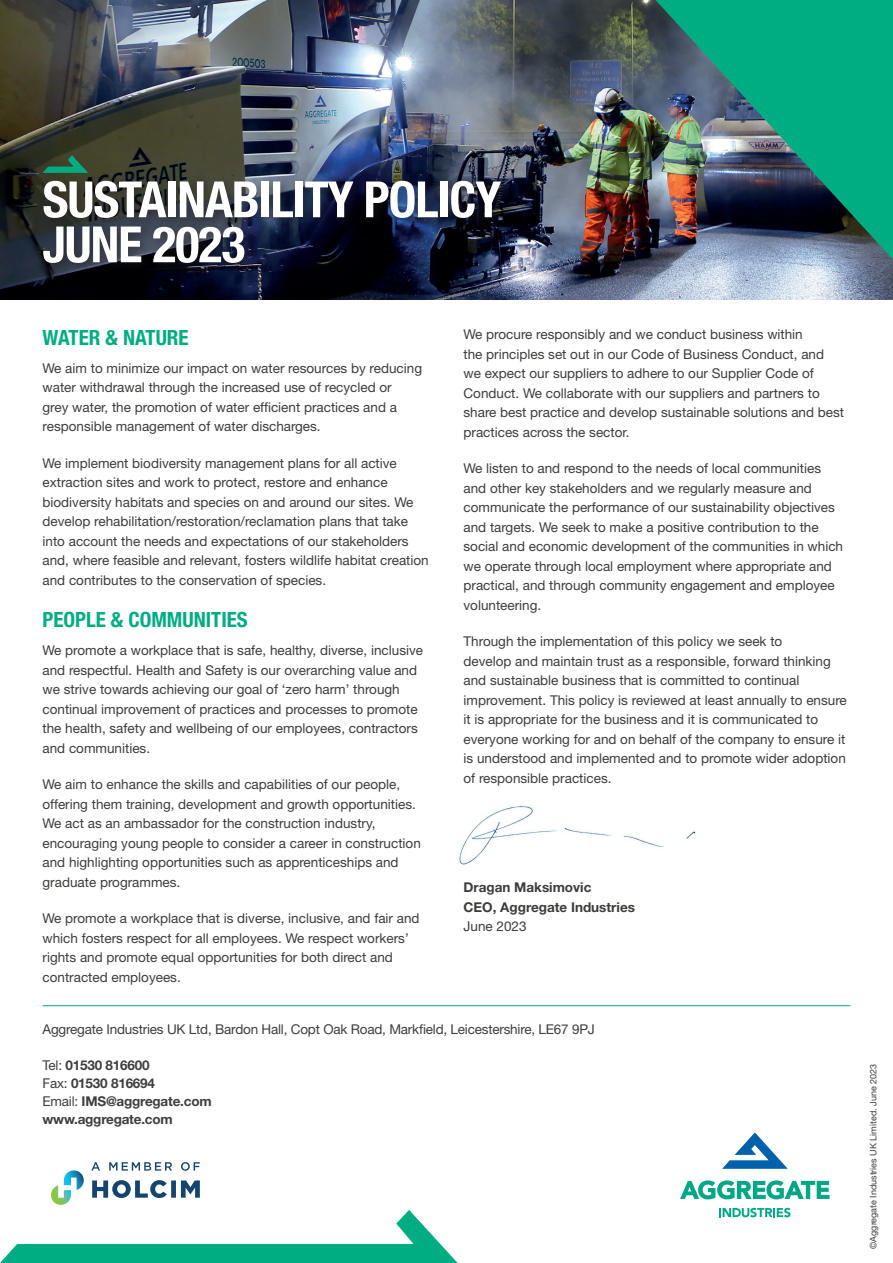
<style>
.page{position:relative;width:893px;height:1263px;background:#fff}
.page>*{position:absolute;margin:0;border:0;box-sizing:border-box;transform-origin:0 0}
.t1{font:700 condensed 49.95px/45px "Helvetica Neue LT Std";letter-spacing:-.02em;color:#fff}
.t2{font:700 condensed 21px "Helvetica Neue LT Std";color:#00ad83}
.t3{font:13.5px/19.5px "Helvetica Neue LT Std";color:#3c3c3b}
.t4{font:13.5px "Helvetica Neue LT Std";letter-spacing:-.015em;color:#3e3e3f}
.t5{font:700 13.5px/18px "Helvetica Neue LT Std";letter-spacing:-.015em;color:#3e3e3f}
.t6{font:700 13.5px/19.5px "Helvetica Neue LT Std";color:#3c3c3b}
.t7{font:9px "Helvetica Neue LT Std";color:#3c3c3b}
.s1{font-weight:400}
</style>
<div class="page">
<img style="left:0;top:0;width:893px;height:300px">
<div style="left:38px;top:176px;width:474px;height:98px;background:#231f20;opacity:.5"></div>
<svg style="left:43px;top:155px;width:45px;height:18px"></svg>
<img style="left:655px;top:0;width:238px;height:260px">
<img style="left:458px;top:806px;width:238px;height:59px">
<svg style="left:722px;top:1132px;width:66px;height:37px"></svg>
<svg style="left:680px;top:1180px;width:149px;height:19px"></svg>
<svg style="left:719px;top:1208px;width:71px;height:9px"></svg>
<svg style="left:0;top:1162px;width:458px;height:101px"></svg>
<hr style="left:43px;top:1005px;width:807px;height:1px;background:#00ad83">
<p class="t1" style="left:43px;top:176px;width:460px">SUSTAINABILITY POLICY<br>JUNE 2023</p>
<p class="t2" style="left:43px;top:324px;width:148px">WATER &amp; NATURE</p>
<p class="t3" style="left:43px;top:358px;width:381px">We aim to minimize our impact on water resources by reducing water withdrawal through the increased use of recycled or<br>grey water, the promotion of water efficient practices and a responsible management of water discharges.</p>
<p class="t3" style="left:43px;top:453px;width:388px">We implement biodiversity management plans for all active extraction sites and work to protect, restore and enhance biodiversity habitats and species on and around our sites. We develop rehabilitation/restoration/reclamation plans that take into account the needs and expectations of our stakeholders and, where feasible and relevant, fosters wildlife habitat creation and contributes to the conservation of species.</p>
<p class="t2" style="left:43px;top:607px;width:207px">PEOPLE &amp; COMMUNITIES</p>
<p class="t3" style="left:43px;top:640px;width:382px">We promote a workplace that is safe, healthy, diverse, inclusive and respectful. Health and Safety is our overarching value and we strive towards achieving our goal of ‘zero harm’ through continual improvement of practices and processes to promote the health, safety and wellbeing of our employees, contractors and communities.</p>
<p class="t3" style="left:43px;top:774px;width:380px">We aim to enhance the skills and capabilities of our people, offering them training, development and growth opportunities.<br>We act as an ambassador for the construction industry, encouraging young people to consider a career in construction and highlighting opportunities such as apprenticeships and graduate programmes.</p>
<p class="t3" style="left:43px;top:908px;width:379px">We promote a workplace that is diverse, inclusive, and fair and which fosters respect for all employees. We respect workers’ rights and promote equal opportunities for both direct and contracted employees.</p>
<p class="t3" style="left:463px;top:324px;width:382px">We procure responsibly and we conduct business within<br>the principles set out in our Code of Business Conduct, and we expect our suppliers to adhere to our Supplier Code of Conduct. We collaborate with our suppliers and partners to share best practice and develop sustainable solutions and best practices across the sector.</p>
<p class="t3" style="left:463px;top:458px;width:381px">We listen to and respond to the needs of local communities and other key stakeholders and we regularly measure and communicate the performance of our sustainability objectives and targets. We seek to make a positive contribution to the social and economic development of the communities in which we operate through local employment where appropriate and practical, and through community engagement and employee volunteering.</p>
<p class="t3" style="left:463px;top:631px;width:385px">Through the implementation of this policy we seek to<br>develop and maintain trust as a responsible, forward thinking and sustainable business that is committed to continual improvement. This policy is reviewed at least annually to ensure it is appropriate for the business and it is communicated to everyone working for and on behalf of the company to ensure it is understood and implemented and to promote wider adoption of responsible practices.</p>
<p class="t6" style="left:463px;top:877px;width:173px">Dragan Maksimovic<br>CEO, Aggregate Industries<br><span class="s1">June 2023</span></p>
<p class="t4" style="left:43px;top:1022px;width:554px">Aggregate Industries UK Ltd, Bardon Hall, Copt Oak Road, Markfield, Leicestershire, LE67 9PJ</p>
<p class="t5" style="left:43px;top:1055px;width:171px"><span class="s1">Tel:</span> 01530 816600<br><span class="s1">Fax:</span> 01530 816694<br><span class="s1">Email:</span> IMS@aggregate.com www.aggregate.com</p>
<p class="t7" style="left:868px;top:1249px;width:186px;rotate:-90deg">©Aggregate Industries UK Limited. June 2023</p>
</div>
